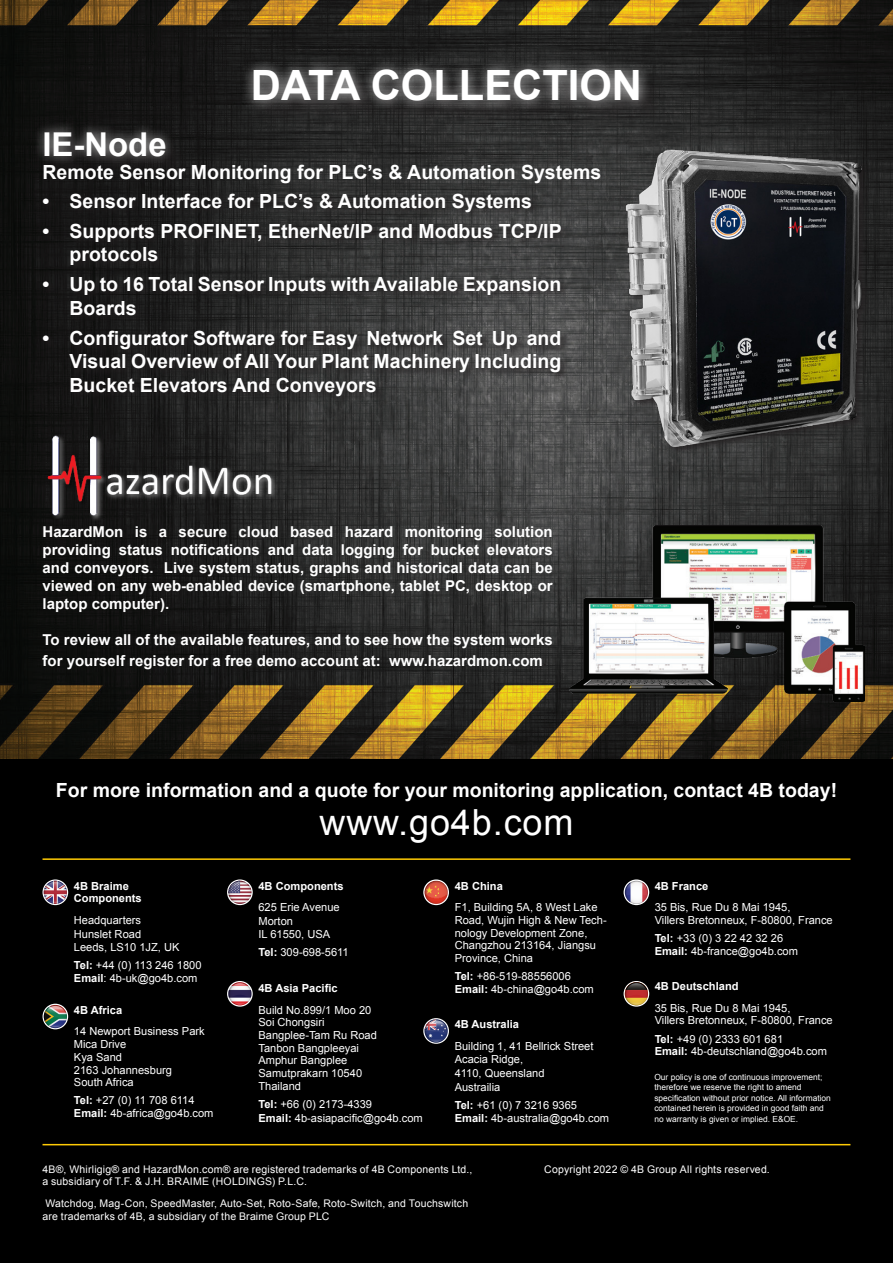
<style>
.page{position:relative;width:893px;height:1263px;background:#fff}
.page>*{position:absolute;margin:0;border:0;box-sizing:border-box;transform-origin:0 0}
.t1{font:700 41.7px "Arial";color:#fff}
.t2{font:36px "Arial";letter-spacing:.025em;color:#fff}
.t3{font:700 32.85px "Arial";color:#fff}
.t4{font:700 19.5px/23.4px "Arial";color:#fff}
.t5{font:700 15px/18px "Arial";color:#fff;text-align:justify}
.t6{font:11.1px/12.8px "Arial";color:#fff}
.t7{font:700 11.1px/12.8px "Arial";color:#fff}
.t8{font:10.5px/12.6px "Arial";letter-spacing:.015em;color:#fff}
.t9{font:8.4px/10.5px "Arial";color:#fff}
.s1{color:#231f20}
.s2{font-weight:700}
</style>
<div class="page">
<div style="left:0;top:748px;width:893px;height:515px;background:#000"></div>
<img style="left:0;top:0;width:893px;height:758px">
<img style="left:570px;top:525px;width:295px;height:177px">
<div style="left:47px;top:134px;width:139px;height:42px;background:#171616"></div>
<div style="left:34px;top:121px;width:142px;height:45px;background:#fff;opacity:.62"></div>
<div style="left:42px;top:192px;width:527px;height:212px;background:#231f20;opacity:.75"></div>
<div style="left:257px;top:73px;width:405px;height:51px;background:#231f20;opacity:.75"></div>
<div style="left:242px;top:58px;width:409px;height:55px;background:#fff;opacity:.75"></div>
<img style="left:620px;top:141px;width:257px;height:309px">
<img style="left:44px;top:433px;width:238px;height:90px">
<hr style="left:43px;top:858px;width:807px;height:2px;background:#ffcb05">
<hr style="left:43px;top:1144px;width:807px;height:1px;background:#ffcb05">
<svg style="left:423px;top:879px;width:26px;height:26px"></svg>
<svg style="left:425px;top:881px;width:23px;height:23px"></svg>
<svg style="left:43px;top:879px;width:25px;height:26px"></svg>
<svg style="left:44px;top:881px;width:23px;height:23px"></svg>
<svg style="left:624px;top:879px;width:25px;height:26px"></svg>
<svg style="left:625px;top:881px;width:23px;height:23px"></svg>
<svg style="left:625px;top:882px;width:23px;height:21px"></svg>
<svg style="left:624px;top:981px;width:25px;height:26px"></svg>
<svg style="left:625px;top:982px;width:23px;height:22px"></svg>
<svg style="left:43px;top:1004px;width:25px;height:25px"></svg>
<svg style="left:44px;top:1005px;width:23px;height:23px"></svg>
<svg style="left:227px;top:879px;width:26px;height:26px"></svg>
<svg style="left:228px;top:881px;width:23px;height:23px"></svg>
<svg style="left:227px;top:981px;width:26px;height:26px"></svg>
<svg style="left:228px;top:982px;width:23px;height:23px"></svg>
<svg style="left:423px;top:1018px;width:26px;height:26px"></svg>
<svg style="left:425px;top:1019px;width:22px;height:24px"></svg>
<p class="t1" style="left:251px;top:58px;width:393px">DATA COLLECTION</p>
<p class="t3" style="left:43px;top:122px;width:126px">IE-Node</p>
<p class="t4" style="left:43px;top:190px;width:491px">• Sensor Interface for PLC’s &amp; Automation Systems</p>
<p class="t4" style="left:70px;top:220px;width:494px;text-indent:-27px">• Supports PROFINET, EtherNet/IP and Modbus TCP/IP protocols</p>
<p class="t4" style="left:70px;top:273px;width:493px;text-indent:-27px">• Up to 16 Total Sensor Inputs with Available Expansion<br>Boards</p>
<p class="t4" style="left:70px;top:327px;width:493px;text-align:justify;text-indent:-27px">• Configurator Software for Easy Network Set Up and Visual Overview of All Your Plant Machinery Including Bucket Elevators And Conveyors</p>
<p class="t4" style="left:43px;top:161px;width:560px">Remote Sensor Monitoring for PLC’s &amp; Automation Systems</p>
<p class="t5" style="left:43px;top:523px;width:512px">HazardMon is a secure cloud based hazard monitoring solution providing status notifications and data logging for bucket elevators and conveyors. Live system status, graphs and historical data can be viewed on any web-enabled device (smartphone, tablet PC, desktop or laptop computer).</p>
<p class="t5" style="left:43px;top:629px;width:512px;line-height:21.6px">To review all of the available features, and to see how the system works for yourself register for a free demo account at: www.hazardmon.com<span class="s1">.</span></p>
<p class="t4" style="left:56px;top:779px;width:783px">For more information and a quote for your monitoring application, contact 4B today!</p>
<p class="t7" style="left:74px;top:880px;width:69px">4B Braime<br>Components</p>
<p class="t6" style="left:74px;top:914px;width:69px">Headquarters</p>
<p class="t6" style="left:74px;top:927px;width:69px">Hunslet Road</p>
<p class="t6" style="left:74px;top:941px;width:107px">Leeds, LS10 1JZ, UK</p>
<p class="t6" style="left:74px;top:959px;width:129px"><span class="s2">Tel:</span> +44 (0) 113 246 1800<br><span class="s2">Email</span>: 4b-uk@go4b.com</p>
<p class="t7" style="left:74px;top:1004px;width:50px">4B Africa</p>
<p class="t6" style="left:74px;top:1025px;width:132px">14 Newport Business Park<br>Mica Drive<br>Kya Sand<br>2163 Johannesburg<br>South Africa</p>
<p class="t6" style="left:74px;top:1094px;width:141px"><span class="s2">Tel:</span> +27 (0) 11 708 6114<br><span class="s2">Email:</span> 4b-africa@go4b.com</p>
<p class="t2" style="left:319px;top:799px;width:255px">www.go4b.com</p>
<p class="t7" style="left:258px;top:880px;width:87px">4B Components</p>
<p class="t6" style="left:258px;top:901px;width:83px">625 Erie Avenue</p>
<p class="t6" style="left:258px;top:915px;width:73px">Morton<br>IL 61550, USA</p>
<p class="t6" style="left:258px;top:945px;width:92px"><span class="s2">Tel:</span> 309-698-5611</p>
<p class="t7" style="left:258px;top:982px;width:81px">4B Asia Pacific</p>
<p class="t6" style="left:258px;top:1003px;width:120px">Build No.899/1 Moo 20<br>Soi Chongsiri<br>Bangplee-Tam Ru Road<br>Tanbon Bangpleeyai<br>Amphur Bangplee<br>Samutprakarn 10540<br>Thailand</p>
<p class="t6" style="left:258px;top:1098px;width:115px"><span class="s2">Tel:</span> +66 (0) 2173-4339</p>
<p class="t6" style="left:258px;top:1111px;width:166px"><span class="s2">Email:</span> 4b-asiapacific@go4b.com</p>
<p class="t7" style="left:455px;top:880px;width:50px">4B China</p>
<p class="t6" style="left:455px;top:901px;width:154px">F1, Building 5A, 8 West Lake<br>Road, Wujin High &amp; New Tech&shy;nology Development Zone,<br>Changzhou 213164, Jiangsu<br>Province, China</p>
<p class="t6" style="left:455px;top:970px;width:141px"><span class="s2">Tel:</span> +86-519-88556006<br><span class="s2">Email:</span> 4b-china@go4b.com</p>
<p class="t7" style="left:455px;top:1018px;width:66px">4B Australia</p>
<p class="t6" style="left:455px;top:1040px;width:140px">Building 1, 41 Bellrick Street</p>
<p class="t6" style="left:455px;top:1053px;width:70px">Acacia Ridge,</p>
<p class="t6" style="left:455px;top:1067px;width:91px">4110, Queensland</p>
<p class="t6" style="left:455px;top:1080px;width:47px">Austrailia</p>
<p class="t6" style="left:455px;top:1099px;width:156px"><span class="s2">Tel:</span> +61 (0) 7 3216 9365<br><span class="s2">Email:</span> 4b-australia@go4b.com</p>
<p class="t7" style="left:655px;top:880px;width:55px">4B France</p>
<p class="t6" style="left:655px;top:901px;width:180px">35 Bis, Rue Du 8 Mai 1945,<br>Villers Bretonneux, F-80800, France</p>
<p class="t6" style="left:655px;top:932px;width:145px"><span class="s2">Tel:</span> +33 (0) 3 22 42 32 26<br><span class="s2">Email:</span> 4b-france@go4b.com</p>
<p class="t7" style="left:655px;top:980px;width:85px">4B Deutschland</p>
<p class="t6" style="left:655px;top:1001px;width:180px">35 Bis, Rue Du 8 Mai 1945,<br>Villers Bretonneux, F-80800, France</p>
<p class="t6" style="left:655px;top:1032px;width:174px"><span class="s2">Tel:</span> +49 (0) 2333 601 681<br><span class="s2">Email:</span> 4b-deutschland@go4b.com</p>
<p class="t9" style="left:654px;top:1072px;width:178px">Our policy is one of continuous improvement; therefore we reserve the right to amend specification without prior notice. All information contained herein is provided in good faith and no warranty is given or implied. E&amp;OE.</p>
<p class="t8" style="left:43px;top:1163px;width:431px">4B®, Whirligig® and HazardMon.com® are registered trademarks of 4B Components Ltd.,</p>
<p class="t8" style="left:544px;top:1163px;width:227px">Copyright 2022 © 4B Group All rights reserved.</p>
<p class="t8" style="left:43px;top:1175px;width:266px">a subsidiary of T.F. &amp; J.H. BRAIME (HOLDINGS) P.L.C.</p>
<p class="t8" style="left:43px;top:1197px;width:427px">Watchdog, Mag-Con, SpeedMaster, Auto-Set, Roto-Safe, Roto-Switch, and Touchswitch are trademarks of 4B, a subsidiary of the Braime Group PLC</p>
</div>
